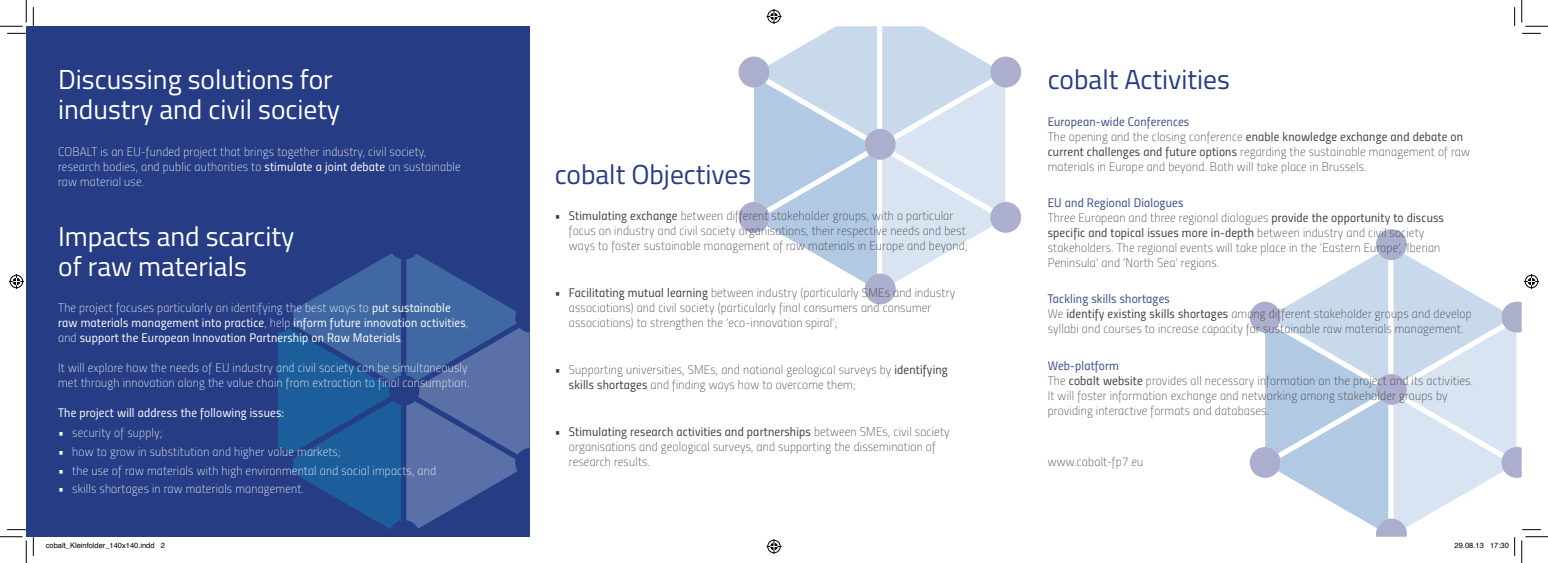
<style>
.page{position:relative;width:1548px;height:563px;background:#fff}
.page>*{position:absolute;margin:0;border:0;box-sizing:border-box;transform-origin:0 0}
.t1{font:27.5px/30px "Titillium";color:#fff}
.t2{font:27.5px "Titillium";color:#263c84}
.t3{font:12.5px/15px "Titillium Thin Upright";letter-spacing:.015em;color:#3e3e3f}
.t4{font:12.5px/15px "Titillium Thin Upright";letter-spacing:.015em;color:#fff}
.t5{font:12.5px/15px "Titillium Regular Upright";letter-spacing:.015em;color:#3e3e3f}
.t6{font:12.5px/15px "Titillium Regular Upright";letter-spacing:.015em;color:#fff}
.t7{font:12.5px "Titillium Regular Upright";letter-spacing:.015em;color:#394a8c}
.t8{font:7.5px "Helvetica";color:#000}
.s1{font-family:"Titillium Regular Upright"}
.s2{font-family:"Titillium Thin Upright"}
.s3{color:#394a8c}
</style>
<div class="page">
<div style="left:26px;top:26px;width:503px;height:510px;background:#263c84"></div>
<svg style="left:278px;top:253px;width:251px;height:276px"></svg>
<svg style="left:7px;top:33px;width:19px;height:1px"></svg>
<svg style="left:1522px;top:33px;width:19px;height:1px"></svg>
<svg style="left:7px;top:529px;width:19px;height:1px"></svg>
<svg style="left:33px;top:7px;width:1px;height:19px"></svg>
<svg style="left:33px;top:537px;width:1px;height:19px"></svg>
<svg style="left:1514px;top:7px;width:1px;height:19px"></svg>
<svg style="left:0;top:0;width:27px;height:27px"></svg>
<svg style="left:0;top:536px;width:27px;height:27px"></svg>
<svg style="left:1521px;top:0;width:27px;height:27px"></svg>
<svg style="left:738px;top:9px;width:283px;height:295px"></svg>
<svg style="left:766px;top:539px;width:15px;height:15px"></svg>
<svg style="left:9px;top:274px;width:15px;height:15px"></svg>
<svg style="left:1250px;top:229px;width:298px;height:334px"></svg>
<h1 class="t1" style="left:58px;top:63px;width:284px">Discussing solutions for industry and civil society</h1>
<p class="t4" style="left:58px;top:143px;width:404px">COBALT is an EU-funded project that brings together industry, civil society, research bodies, and public authorities to <span class="s1">stimulate a joint debate</span> on sustainable raw material use.</p>
<h1 class="t1" style="left:58px;top:220px;width:238px">Impacts and scarcity of raw materials</h1>
<p class="t4" style="left:58px;top:299px;width:394px">The project focuses particularly on identifying the best ways to <span class="s1">put sustainable</span></p>
<p class="t6" style="left:58px;top:314px;width:412px">raw materials management into practice<span class="s2">, help</span> inform future innovation activities<span class="s2">, and</span> support the European Innovation Partnership on Raw Materials<span class="s2">.</span></p>
<p class="t4" style="left:58px;top:359px;width:413px">It will explore how the needs of EU industry and civil society can be simultaneously met through innovation along the value chain from extraction to final consumption.</p>
<p class="t6" style="left:58px;top:404px;width:227px">The project will address the following issues:</p>
<p class="t4" style="left:58px;top:425px;width:106px">• security of supply;</p>
<p class="t4" style="left:58px;top:443px;width:284px">• how to grow in substitution and higher value markets;</p>
<p class="t4" style="left:58px;top:462px;width:379px">• the use of raw materials with high environmental and social impacts, and</p>
<p class="t4" style="left:58px;top:480px;width:247px">• skills shortages in raw materials management.</p>
<h1 class="t2" style="left:555px;top:154px;width:198px">cobalt Objectives</h1>
<p class="t3" style="left:569px;top:208px;width:400px;text-indent:-14px"><span class="s1">• Stimulating exchange</span> between different stakeholder groups, with a particular focus on industry and civil society organisations, their respective needs and best ways to foster sustainable management of raw materials in Europe and beyond;</p>
<p class="t3" style="left:569px;top:284px;width:388px;text-indent:-14px"><span class="s1">• Facilitating mutual learning</span> between industry (particularly SMEs and industry associations) and civil society (particularly final consumers and consumer associations) to strengthen the ‘eco-innovation spiral’;</p>
<p class="t3" style="left:569px;top:361px;width:380px;text-indent:-14px">• Supporting universities, SMEs, and national geological surveys by <span class="s1">identifying skills shortages</span> and finding ways how to overcome them;</p>
<p class="t5" style="left:555px;top:423px;width:396px">• Stimulating research activities and partnerships <span class="s2">between SMEs, civil society</span></p>
<p class="t3" style="left:569px;top:438px;width:369px">organisations and geological surveys, and supporting the dissemination of research results.</p>
<h1 class="t2" style="left:1048px;top:60px;width:184px">cobalt Activities</h1>
<p class="t5" style="left:1048px;top:113px;width:417px"><span class="s3">European-wide Conferences<br></span><span class="s2">The opening and the closing conference</span> enable knowledge exchange and debate on</p>
<p class="t3" style="left:1048px;top:143px;width:424px"><span class="s1">current challenges and future options</span> regarding the sustainable management of raw materials in Europe and beyond. Both will take place in Brussels.</p>
<p class="t7" style="left:1048px;top:193px;width:137px">EU and Regional Dialogues</p>
<p class="t3" style="left:1048px;top:209px;width:398px">Three European and three regional dialogues <span class="s1">provide the opportunity to discuss</span></p>
<p class="t5" style="left:1048px;top:224px;width:378px">specific and topical issues more in-depth <span class="s2">between industry and civil society</span></p>
<p class="t3" style="left:1048px;top:239px;width:394px">stakeholders. The regional events will take place in the ‘Eastern Europe‘, ‘Iberian<br>Peninsula‘ and ‘North Sea‘ regions.</p>
<p class="t7" style="left:1048px;top:290px;width:124px">Tackling skills shortages</p>
<p class="t3" style="left:1048px;top:306px;width:425px">We <span class="s1">identify existing skills shortages</span> among different stakeholder groups and develop syllabi and courses to increase capacity for sustainable raw materials management.</p>
<p class="t7" style="left:1048px;top:356px;width:73px">Web-platform</p>
<p class="t3" style="left:1048px;top:372px;width:427px">The <span class="s1">cobalt website</span> provides all necessary information on the project and its activities.<br>It will foster information exchange and networking among stakeholder groups by providing interactive formats and databases.</p>
<p class="t3" style="left:1048px;top:453px;width:97px">www.cobalt-fp7.eu</p>
<p class="t8" style="left:46px;top:540px;width:121px">cobalt_Kleinfolder_140x140.indd 2</p>
<p class="t8" style="left:1454px;top:540px;width:56px">29.08.13 17:30</p>
</div>
